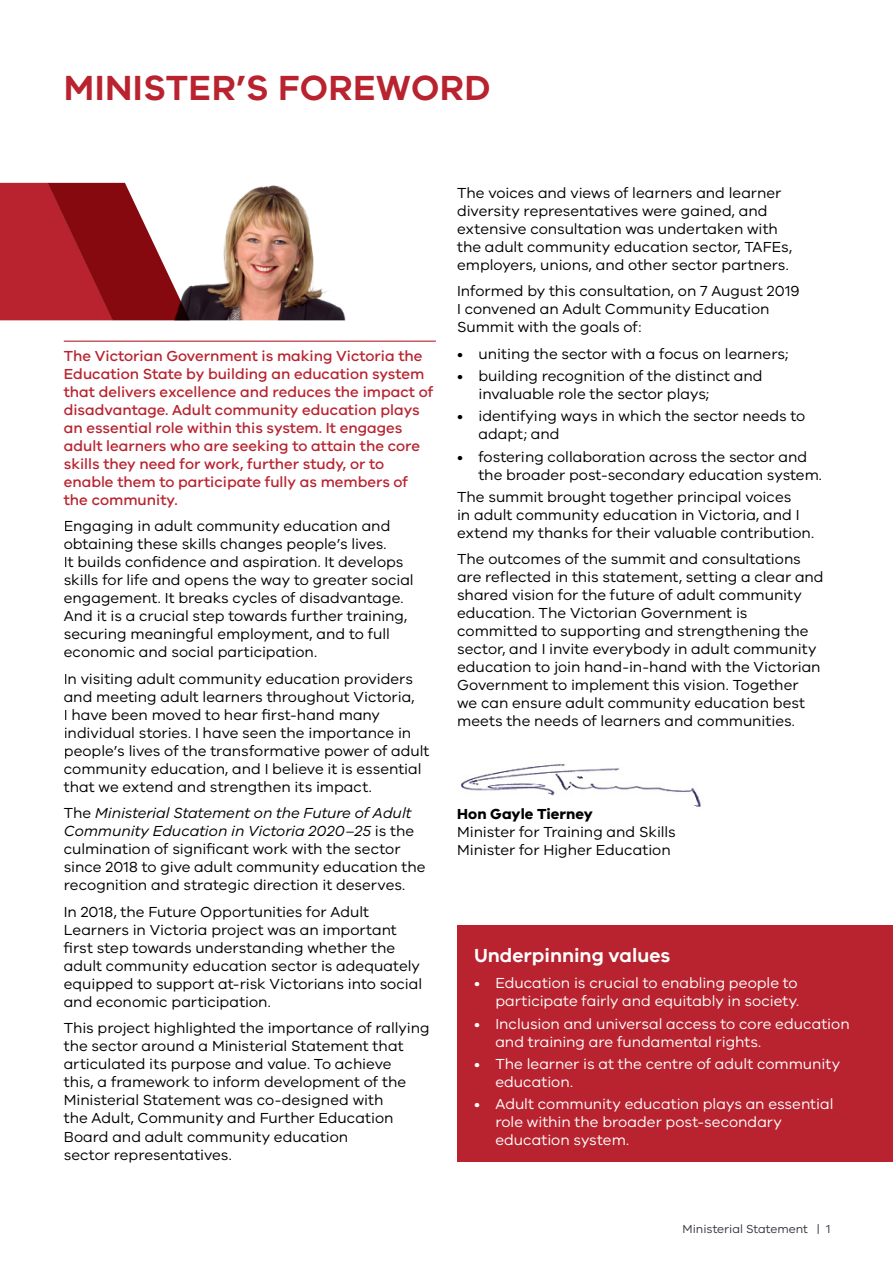
<style>
.page{position:relative;width:893px;height:1263px;background:#fff}
.page>*{position:absolute;margin:0;border:0;box-sizing:border-box;transform-origin:0 0}
.t1{font:600 36px "VIC";letter-spacing:.01em;color:#b8232f}
.t2{font:600 19.5px "VIC";color:#fff}
.t3{font:15px/18px "VIC";color:#000}
.t4{font:500 15px/18px "VIC";color:#b8232f}
.t5{font:15px/18px "VIC";color:#fff}
.t6{font:700 15px "VIC";color:#000}
.t7{font:12px "VIC";color:#343741}
.s1{font-style:italic}
</style>
<div class="page">
<img style="left:461px;top:764px;width:240px;height:43px">
<hr style="left:64px;top:341px;width:372px;height:1px;background:#b8232f">
<div style="left:457px;top:925px;width:436px;height:237px;background:#b8232f"></div>
<img style="left:190px;top:185px;width:156px;height:135px">
<svg style="left:0;top:183px;width:190px;height:137px"></svg>
<h1 class="t1" style="left:64px;top:66px;width:428px">MINISTER’S FOREWORD</h1>
<p class="t4" style="left:64px;top:346px;width:371px">The Victorian Government is making Victoria the Education State by building an education system that delivers excellence and reduces the impact of disadvantage. Adult community education plays an essential role within this system. It engages adult learners who are seeking to attain the core skills they need for work, further study, or to enable them to participate fully as members of the community.</p>
<p class="t3" style="left:64px;top:517px;width:351px">Engaging in adult community education and obtaining these skills changes people’s lives.<br>It builds confidence and aspiration. It develops skills for life and opens the way to greater social engagement. It breaks cycles of disadvantage.<br>And it is a crucial step towards further training, securing meaningful employment, and to full economic and social participation.</p>
<p class="t3" style="left:64px;top:669px;width:367px">In visiting adult community education providers and meeting adult learners throughout Victoria,<br>I have been moved to hear first-hand many individual stories. I have seen the importance in people’s lives of the transformative power of adult community education, and I believe it is essential that we extend and strengthen its impact.</p>
<p class="t3" style="left:64px;top:804px;width:363px">The <span class="s1">Ministerial Statement on the Future of Adult Community Education in Victoria 2020–25</span> is the culmination of significant work with the sector since 2018 to give adult community education the recognition and strategic direction it deserves.</p>
<p class="t3" style="left:64px;top:902px;width:360px">In 2018, the Future Opportunities for Adult Learners in Victoria project was an important first step towards understanding whether the adult community education sector is adequately equipped to support at-risk Victorians into social and economic participation.</p>
<p class="t3" style="left:64px;top:1019px;width:367px">This project highlighted the importance of rallying the sector around a Ministerial Statement that articulated its purpose and value. To achieve<br>this, a framework to inform development of the Ministerial Statement was co-designed with<br>the Adult, Community and Further Education Board and adult community education<br>sector representatives.</p>
<p class="t3" style="left:457px;top:183px;width:337px">The voices and views of learners and learner diversity representatives were gained, and extensive consultation was undertaken with the adult community education sector, TAFEs, employers, unions, and other sector partners.</p>
<p class="t3" style="left:457px;top:282px;width:344px">Informed by this consultation, on 7 August 2019<br>I convened an Adult Community Education<br>Summit with the goals of:</p>
<p class="t3" style="left:457px;top:344px;width:333px">• uniting the sector with a focus on learners;</p>
<p class="t3" style="left:478px;top:367px;width:286px;text-indent:-21px">• building recognition of the distinct and invaluable role the sector plays;</p>
<p class="t3" style="left:478px;top:407px;width:328px;text-indent:-21px">• identifying ways in which the sector needs to adapt; and</p>
<p class="t3" style="left:478px;top:447px;width:345px;text-indent:-21px">• fostering collaboration across the sector and the broader post-secondary education system.</p>
<p class="t3" style="left:457px;top:487px;width:358px">The summit brought together principal voices<br>in adult community education in Victoria, and I extend my thanks for their valuable contribution.</p>
<p class="t3" style="left:457px;top:550px;width:368px">The outcomes of the summit and consultations are reflected in this statement, setting a clear and shared vision for the future of adult community education. The Victorian Government is committed to supporting and strengthening the sector, and I invite everybody in adult community education to join hand-in-hand with the Victorian Government to implement this vision. Together<br>we can ensure adult community education best meets the needs of learners and communities.</p>
<p class="t6" style="left:457px;top:804px;width:137px">Hon Gayle Tierney</p>
<p class="t3" style="left:457px;top:822px;width:220px">Minister for Training and Skills<br>Minister for Higher Education</p>
<h2 class="t2" style="left:474px;top:943px;width:198px">Underpinning values</h2>
<p class="t5" style="left:474px;top:974px;width:327px;text-align:right">• Education is crucial to enabling people to participate fairly and equitably in society.</p>
<p class="t5" style="left:495px;top:1014px;width:356px;text-indent:-21px">• Inclusion and universal access to core education and training are fundamental rights.</p>
<p class="t5" style="left:495px;top:1054px;width:346px;text-indent:-21px">• The learner is at the centre of adult community education.</p>
<p class="t5" style="left:495px;top:1094px;width:340px;text-indent:-21px">• Adult community education plays an essential role within the broader post-secondary education system.</p>
<p class="t7" style="left:682px;top:1222px;width:149px">Ministerial Statement | 1</p>
</div>
